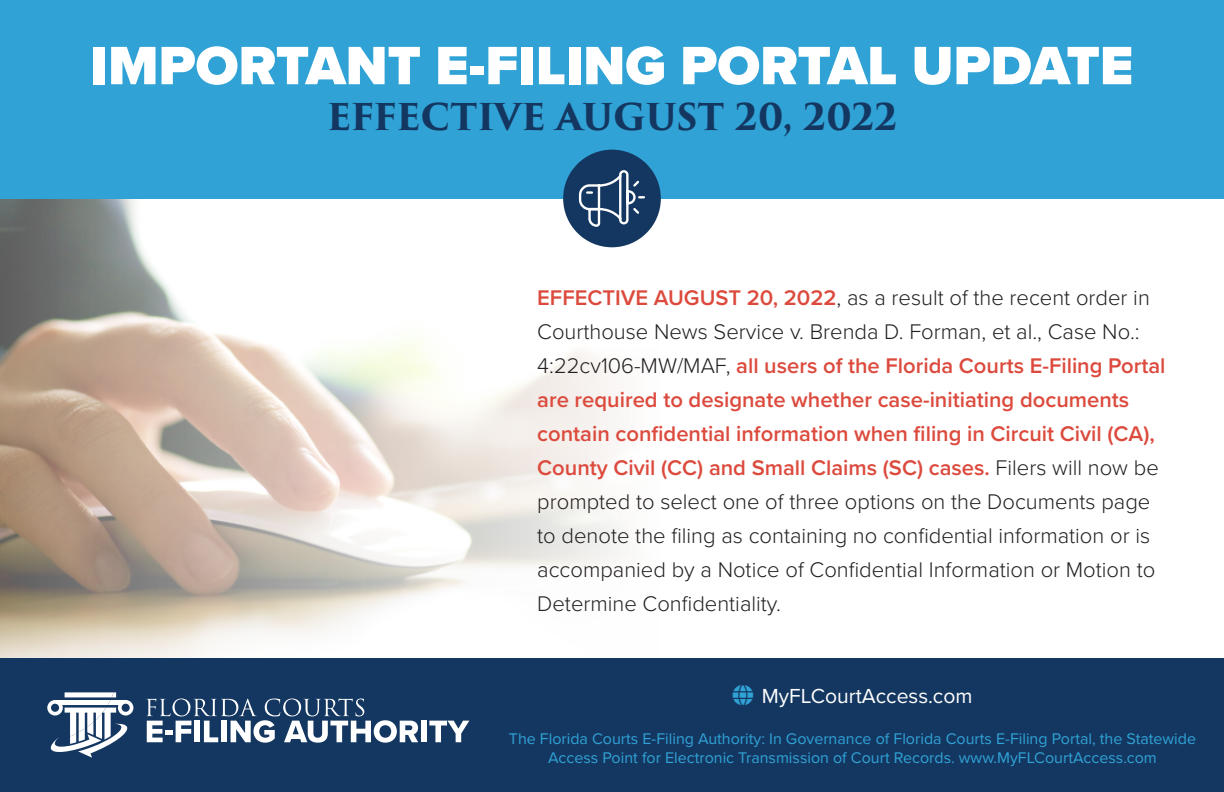
<style>
.page{position:relative;width:1224px;height:792px;background:#fff}
.page>*{position:absolute;margin:0;border:0;box-sizing:border-box;transform-origin:0 0}
.t1{font:900 56px "Proxima Nova";color:#fff}
.t2{font:700 36px "Trajan Pro 3";letter-spacing:-.005em;color:#143761}
.t3{font:300 22px/34px "Proxima Nova";color:#231f20}
.t4{font:21px "Proxima Nova";color:#fff}
.t5{font:16px/19.2px "Proxima Nova";color:#30a2d5;text-align:center}
.s1{font-weight:600;color:#dc4a3d}
.s2{color:#30a2d5}
</style>
<div class="page">
<img style="left:0;top:198px;width:660px;height:460px">
<div style="left:0;top:0;width:1224px;height:198px;background:#30a2d5"></div>
<div style="left:0;top:658px;width:1224px;height:134px;background:#143761"></div>
<svg style="left:146px;top:699px;width:272px;height:44px"></svg>
<div style="left:421px;top:721px;width:6px;height:21px;background:#fff"></div>
<svg style="left:429px;top:721px;width:40px;height:21px"></svg>
<svg style="left:47px;top:692px;width:86px;height:66px"></svg>
<div style="left:563px;top:150px;width:98px;height:97px;background:#143761;border-radius:50%"></div>
<svg style="left:578px;top:170px;width:67px;height:57px"></svg>
<p class="t1" style="left:91px;top:24px;width:1044px">IMPORTANT E-FILING PORTAL UPDATE</p>
<p class="t2" style="left:327px;top:90px;width:572px">EFFECTIVE AUGUST 20, 2022</p>
<p class="t3" style="left:537px;top:279px;width:630px"><span class="s1">EFFECTIVE AUGUST 20, 2022</span>, as a result of the recent order in Courthouse News Service v. Brenda D. Forman, et al., Case No.:<br>4:22cv106-MW/MAF, <span class="s1">all users of the Florida Courts E-Filing Portal are required to designate whether case-initiating documents contain confidential information when filing in Circuit Civil (CA), County Civil (CC) and Small Claims (SC) cases.</span> Filers will now be prompted to select one of three options on the Documents page to denote the filing as containing no confidential information or is accompanied by a Notice of Confidential Information or Motion to Determine Confidentiality.</p>
<p class="t4" style="left:732px;top:680px;width:241px"><span class="s2">●□</span> MyFLCourtAccess.com</p>
<p class="t5" style="left:509px;top:728px;width:689px">The Florida Courts E-Filing Authority: In Governance of Florida Courts E-Filing Portal, the Statewide<br>Access Point for Electronic Transmission of Court Records. www.MyFLCourtAccess.com</p>
</div>
